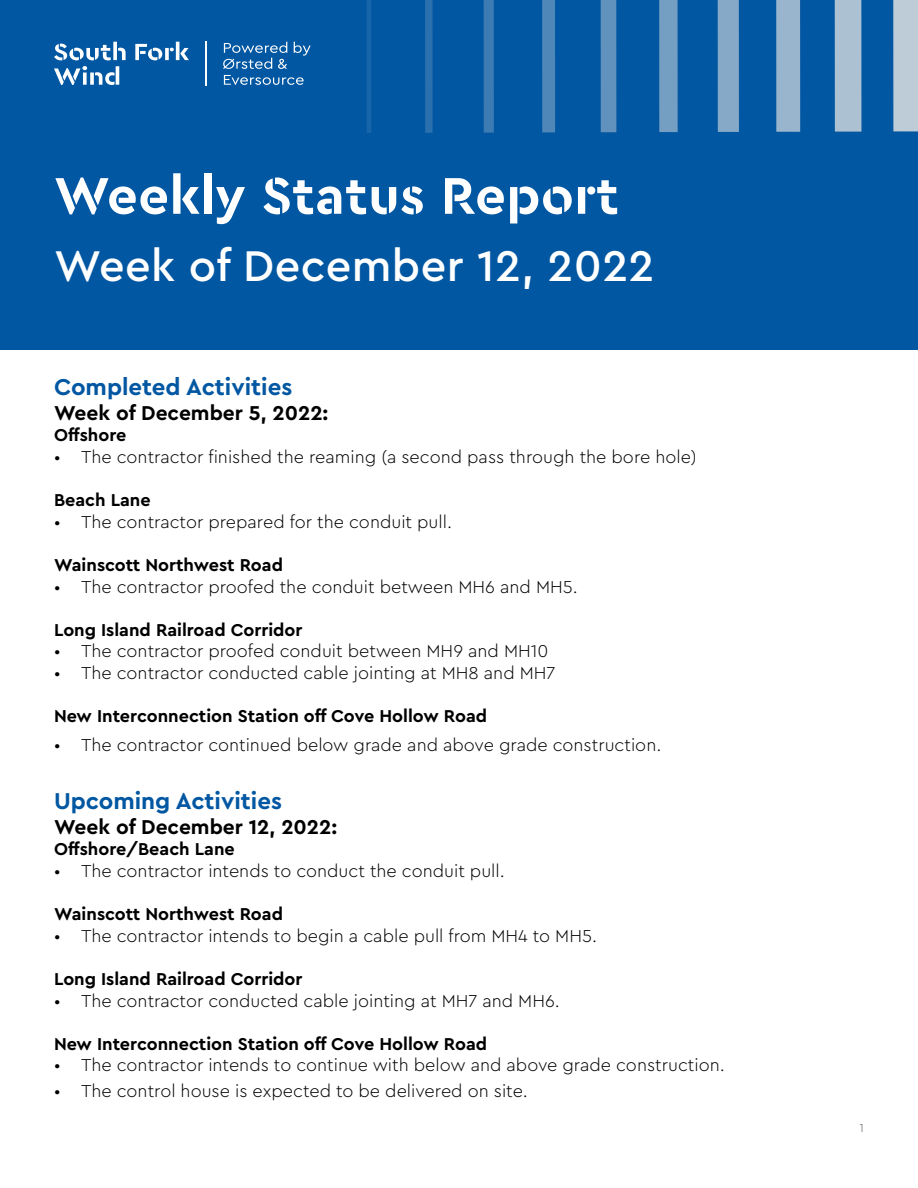
<style>
.page{position:relative;width:918px;height:1188px;background:#fff}
.page>*{position:absolute;margin:0;border:0;box-sizing:border-box;transform-origin:0 0}
.t1{font:700 54px "Cera Stencil PRO";letter-spacing:.01em;color:#fff}
.t2{font:500 45px "Cera Pro";letter-spacing:.01em;color:#fff}
.t3{font:700 24px "Cera Pro";color:#0257a2}
.t4{font:700 21px "Cera Pro";color:#000}
.t5{font:300 18px "Cera Pro";color:#000}
.t6{font:700 18px "Cera Pro";color:#000}
.t7{font:100 12px "Cera Pro";color:#000}
.s1{font-size:27px;color:#0257a2}
</style>
<div class="page">
<div style="left:0;top:0;width:918px;height:350px;background:#0257a2"></div>
<svg style="left:54px;top:42px;width:72px;height:18px"></svg>
<svg style="left:135px;top:42px;width:54px;height:18px"></svg>
<svg style="left:54px;top:66px;width:65px;height:19px"></svg>
<svg style="left:294px;top:42px;width:17px;height:14px"></svg>
<svg style="left:223px;top:42px;width:64px;height:27px"></svg>
<svg style="left:224px;top:75px;width:80px;height:10px"></svg>
<hr style="left:205px;top:42px;width:1px;height:44px;background:#fff">
<div style="left:893px;top:0;width:25px;height:131px;background:#beccd8"></div>
<div style="left:835px;top:0;width:26px;height:132px;background:#acc1d2"></div>
<div style="left:776px;top:0;width:24px;height:132px;background:#99b5cd"></div>
<div style="left:718px;top:0;width:21px;height:132px;background:#86a9c8"></div>
<div style="left:659px;top:0;width:19px;height:132px;background:#749ec2"></div>
<div style="left:601px;top:0;width:15px;height:132px;background:#6192bd"></div>
<div style="left:542px;top:0;width:13px;height:132px;background:#4f87b8"></div>
<div style="left:484px;top:0;width:10px;height:133px;background:#3d7cb3"></div>
<div style="left:425px;top:0;width:8px;height:133px;background:#2a70ad"></div>
<hr style="left:367px;top:0;width:4px;height:133px;background:#1864a8">
<h1 class="t1" style="left:54px;top:160px;width:566px">Weekly Status Report</h1>
<h2 class="t2" style="left:54px;top:236px;width:717px">Week of December 12, 2022 <span class="s1">31, 2022</span></h2>
<h3 class="t3" style="left:54px;top:371px;width:240px">Completed Activities</h3>
<p class="t4" style="left:54px;top:399px;width:276px">Week of December 5, 2022:</p>
<p class="t6" style="left:54px;top:423px;width:74px">Offshore</p>
<p class="t5" style="left:54px;top:445px;width:644px">• The contractor finished the reaming (a second pass through the bore hole)</p>
<p class="t6" style="left:54px;top:488px;width:98px">Beach Lane</p>
<p class="t5" style="left:54px;top:510px;width:400px">• The contractor prepared for the conduit pull.</p>
<p class="t6" style="left:54px;top:553px;width:231px">Wainscott Northwest Road</p>
<p class="t5" style="left:54px;top:575px;width:525px">• The contractor proofed the conduit between MH6 and MH5.</p>
<p class="t6" style="left:54px;top:618px;width:250px">Long Island Railroad Corridor</p>
<p class="t5" style="left:54px;top:639px;width:496px">• The contractor proofed conduit between MH9 and MH10</p>
<p class="t5" style="left:54px;top:661px;width:503px">• The contractor conducted cable jointing at MH8 and MH7</p>
<p class="t6" style="left:54px;top:704px;width:435px">New Interconnection Station off Cove Hollow Road</p>
<p class="t5" style="left:54px;top:733px;width:609px">• The contractor continued below grade and above grade construction.</p>
<h3 class="t3" style="left:54px;top:785px;width:229px">Upcoming Activities</h3>
<p class="t4" style="left:54px;top:813px;width:285px">Week of December 12, 2022:</p>
<p class="t6" style="left:54px;top:837px;width:182px">Offshore/Beach Lane</p>
<p class="t5" style="left:54px;top:859px;width:452px">• The contractor intends to conduct the conduit pull.</p>
<p class="t6" style="left:54px;top:902px;width:231px">Wainscott Northwest Road</p>
<p class="t5" style="left:54px;top:924px;width:545px">• The contractor intends to begin a cable pull from MH4 to MH5.</p>
<p class="t6" style="left:54px;top:967px;width:250px">Long Island Railroad Corridor</p>
<p class="t5" style="left:54px;top:989px;width:508px">• The contractor conducted cable jointing at MH7 and MH6.</p>
<p class="t6" style="left:54px;top:1032px;width:435px">New Interconnection Station off Cove Hollow Road</p>
<p class="t5" style="left:54px;top:1053px;width:672px">• The contractor intends to continue with below and above grade construction.</p>
<p class="t5" style="left:54px;top:1079px;width:476px">• The control house is expected to be delivered on site.</p>
<p class="t7" style="left:860px;top:1120px;width:6px">1</p>
</div>
